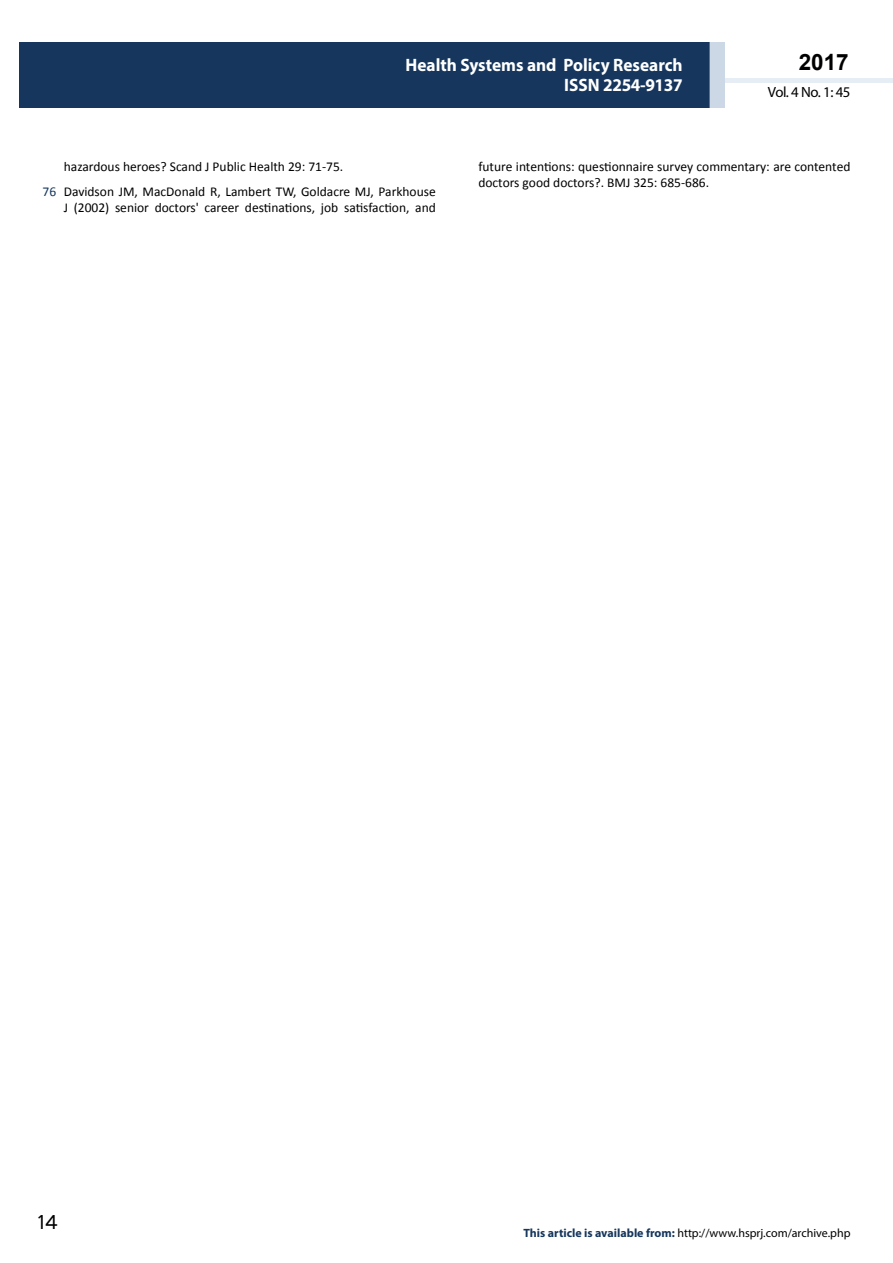
<style>
.page{position:relative;width:893px;height:1263px;background:#fff}
.page>*{position:absolute;margin:0;border:0;box-sizing:border-box;transform-origin:0 0}
.t1{font:25.5px "Tunga";color:#000}
.t2{font:700 22.5px "Arial";color:#000}
.t3{font:700 18px/21.6px "Myriad Pro";color:#fff;text-align:right;scale:.96 1}
.t4{font:14.85px "Myriad Pro";letter-spacing:-.03em;color:#000}
.t5{font:13.5px/24.8px "Calibri";color:#000}
.t6{font:12px "Myriad Pro";color:#000}
.s1{color:#16365d}
.s2{font-weight:700;color:#16365d}
</style>
<div class="page">
<hr style="left:725px;top:78px;width:168px;height:4px;background:#e7edf4">
<div style="left:19px;top:42px;width:690px;height:66px;background:#16365d"></div>
<div style="left:709px;top:42px;width:16px;height:66px;background:#cdd8e7"></div>
<h3 class="t3" style="left:517px;top:53px;width:198px">ARCHIVOS DE MEDICINA<br>ISSN 1698-9465</h3>
<h2 class="t2" style="left:799px;top:47px;width:52px">2017</h2>
<h3 class="t3" style="left:406px;top:54px;width:290px;line-height:19.8px">Health Systems and Policy Research<br>ISSN 2254-9137</h3>
<p class="t4" style="left:768px;top:83px;width:84px">Vol. 4 No. 1: 45</p>
<p class="t5" style="left:43px;top:154px;width:395px;text-indent:21px">hazardous heroes? Scand J Public Health 29: 71-75.<br><span class="s1">76</span> Davidson JM, MacDonald R, Lambert TW, Goldacre MJ, Parkhouse</p>
<p class="t5" style="left:64px;top:195px;width:374px">J (2002) senior doctors' career destinations, job satisfaction, and</p>
<p class="t5" style="left:478px;top:159px;width:374px;line-height:16.2px">future intentions: questionnaire survey commentary: are contented doctors good doctors?. BMJ 325: 685-686.</p>
<h1 class="t1" style="left:38px;top:1205px;width:22px">14</h1>
<p class="t6" style="left:523px;top:1226px;width:329px"><span class="s2">This article is available from:</span> http://www.hsprj.com/archive.php</p>
</div>
